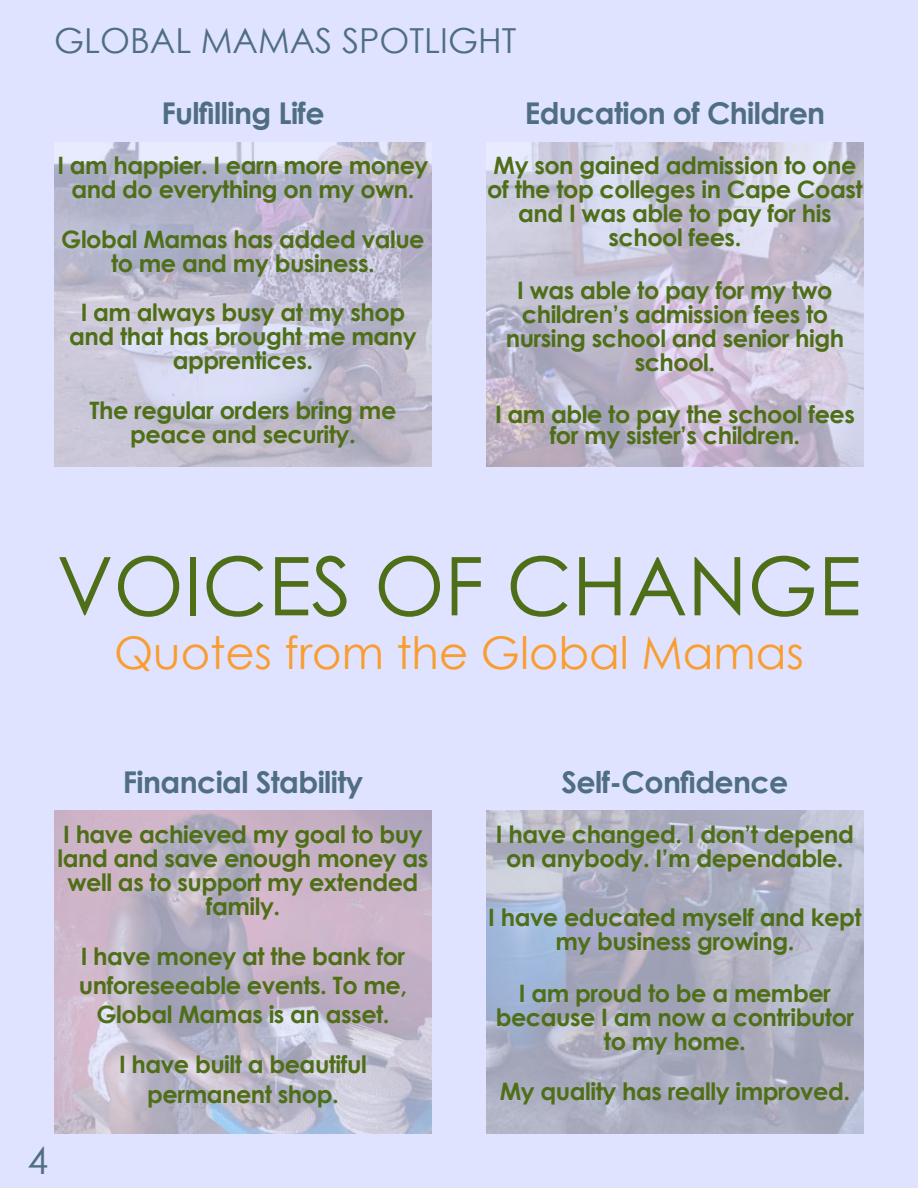
<style>
.page{position:relative;width:918px;height:1188px;background:#dfe3ff}
.page>*{position:absolute;margin:0;border:0;box-sizing:border-box;transform-origin:0 0}
.t1{font:81px "Century Gothic";color:#4f6e18}
.t2{font:45px "Century Gothic";color:#f99d31}
.t3{font:37.5px "Century Gothic";color:#4f6e80}
.t4{font:34.5px "Century Gothic";color:#4f6e80}
.t5{font:700 30px "Century Gothic";letter-spacing:-.02em;color:#4f6e80}
.t6{font:700 24px/24px "Century Gothic";letter-spacing:-.02em;color:#4f6e18;text-align:center}
</style>
<div class="page">
<img style="left:54px;top:142px;width:378px;height:324px">
<img style="left:486px;top:142px;width:378px;height:324px">
<img style="left:486px;top:810px;width:378px;height:324px">
<img style="left:54px;top:810px;width:378px;height:324px">
<h3 class="t4" style="left:54px;top:16px;width:464px">GLOBAL MAMAS SPOTLIGHT</h3>
<p class="t5" style="left:161px;top:90px;width:165px">Fulfilling Life</p>
<p class="t6" style="left:57px;top:152px;width:373px">I am happier. I earn more money and do everything on my own.</p>
<p class="t6" style="left:61px;top:226px;width:365px">Global Mamas has added value to me and my business.</p>
<p class="t6" style="left:69px;top:300px;width:349px">I am always busy at my shop and that has brought me many apprentices.</p>
<p class="t6" style="left:90px;top:397px;width:308px">The regular orders bring me peace and security.</p>
<p class="t5" style="left:525px;top:90px;width:302px">Education of Children</p>
<p class="t6" style="left:487px;top:152px;width:377px">My son gained admission to one of the top colleges in Cape Coast and I was able to pay for his school fees.</p>
<p class="t6" style="left:506px;top:277px;width:340px">I was able to pay for my two children’s admission fees to nursing school and senior high school.</p>
<p class="t6" style="left:495px;top:403px;width:361px;line-height:21px">I am able to pay the school fees for my sister’s children.</p>
<h1 class="t1" style="left:57px;top:529px;width:806px">VOICES OF CHANGE</h1>
<h2 class="t2" style="left:114px;top:622px;width:691px">Quotes from the Global Mamas</h2>
<p class="t5" style="left:123px;top:759px;width:242px">Financial Stability</p>
<p class="t6" style="left:57px;top:821px;width:373px">I have achieved my goal to buy land and save enough money as well as to support my extended family.</p>
<p class="t6" style="left:79px;top:940px;width:330px;line-height:29.4px">I have money at the bank for unforeseeable events. To me,<br>Global Mamas is an asset.</p>
<p class="t6" style="left:119px;top:1049px;width:249px;line-height:29.4px">I have built a beautiful permanent shop.</p>
<h3 class="t3" style="left:27px;top:1134px;width:22px">4</h3>
<p class="t5" style="left:562px;top:759px;width:228px">Self-Confidence</p>
<p class="t6" style="left:496px;top:821px;width:360px">I have changed. I don’t depend on anybody. I’m dependable.</p>
<p class="t6" style="left:488px;top:904px;width:375px">I have educated myself and kept my business growing.</p>
<p class="t6" style="left:496px;top:981px;width:360px">I am proud to be a member because I am now a contributor to my home.</p>
<p class="t6" style="left:500px;top:1078px;width:352px">My quality has really improved.</p>
</div>
